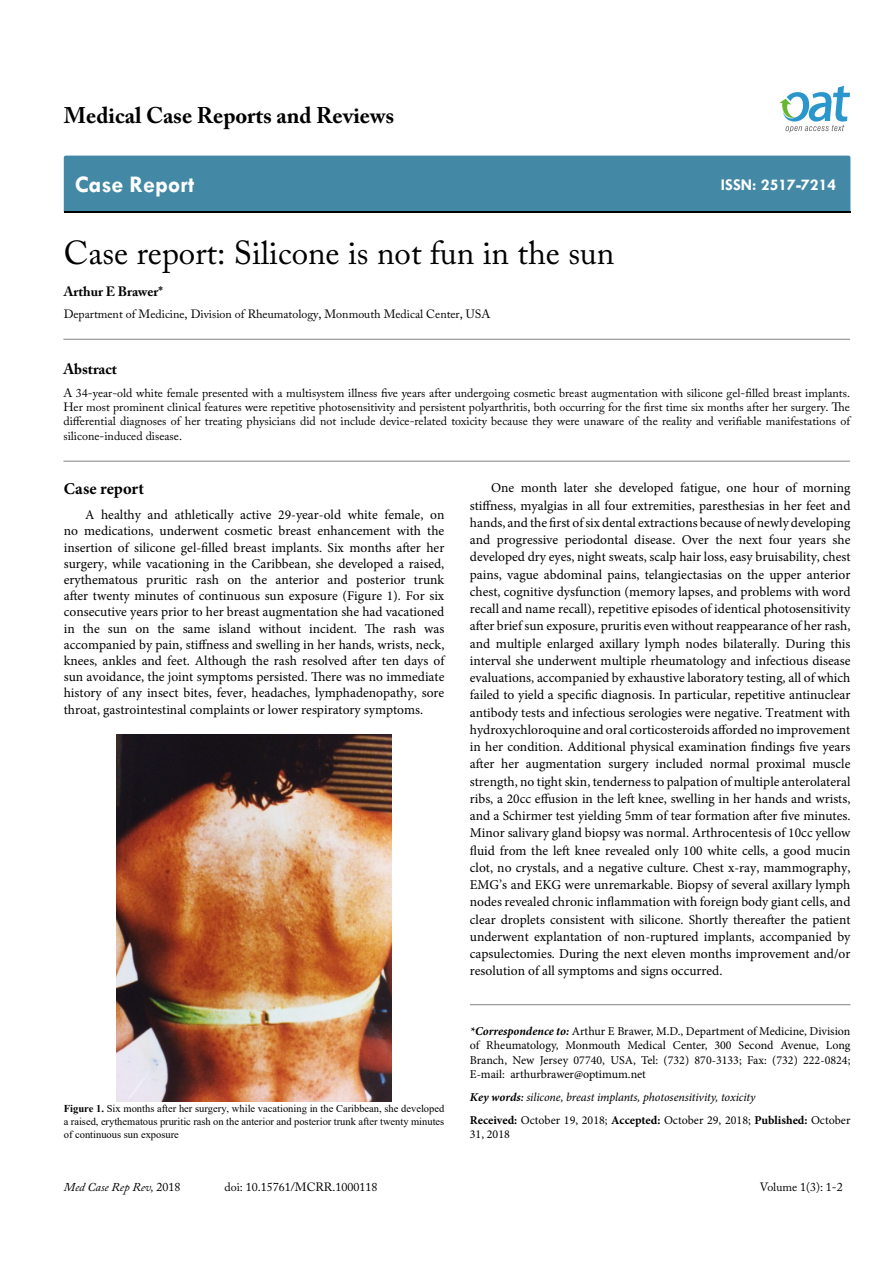
<style>
.page{position:relative;width:893px;height:1263px;background:#fff}
.page>*{position:absolute;margin:0;border:0;box-sizing:border-box;transform-origin:0 0}
.t1{font:33px "Adobe Caslon Pro";color:#000}
.t2{font:700 24px "Tw Cen";color:#fff}
.t3{font:700 22.5px "Adobe Caslon Pro";color:#000}
.t4{font:700 16.5px "Tw Cen";color:#fff}
.t5{font:700 16.5px "Minion Pro";letter-spacing:.005em;color:#000}
.t6{font:700 15px "Adobe Caslon Pro";color:#000}
.t7{font:13.5px/17.2px "Minion Pro";color:#000;text-align:justify}
.t8{font:700 13.5px "Adobe Caslon Pro";color:#000}
.t9{font:12px/14.4px "Adobe Caslon Pro";color:#000;text-align:justify}
.t10{font:12px/14.4px "Minion Pro";color:#000;text-align:justify}
.t11{font:italic 12px/23px "Minion Pro";letter-spacing:-.01em;color:#000}
.t12{font:italic 12px "Adobe Caslon Pro";color:#000}
.t13{font:10.5px/12.6px "Times New Roman";color:#000;text-align:justify}
.s1{font-weight:700}
.s2{font-weight:700;font-style:italic}
.s3{font-weight:600}
.s4{font-weight:700;font-style:normal}
.s5{font-style:normal}
</style>
<div class="page">
<div style="left:64px;top:156px;width:786px;height:56px;background:#4389a5"></div>
<svg style="left:779px;top:86px;width:71px;height:47px"></svg>
<hr style="left:63px;top:461px;width:787px;height:1px;background:#808285">
<hr style="left:63px;top:339px;width:787px;height:1px;background:#808285">
<hr style="left:470px;top:1004px;width:380px;height:1px;background:#808285">
<img style="left:117px;top:735px;width:275px;height:366px">
<h3 class="t3" style="left:64px;top:102px;width:332px">Medical Case Reports and Reviews</h3>
<h2 class="t2" style="left:75px;top:170px;width:121px">Case Report</h2>
<h1 class="t1" style="left:64px;top:233px;width:552px">Case report: Silicone is not fun in the sun</h1>
<p class="t8" style="left:64px;top:283px;width:101px">Arthur E Brawer*</p>
<p class="t9" style="left:64px;top:307px;width:428px">Department of Medicine, Division of Rheumatology, Monmouth Medical Center, USA</p>
<p class="t4" style="left:721px;top:175px;width:117px">ISSN: 2517-7214</p>
<p class="t6" style="left:63px;top:360px;width:55px">Abstract</p>
<p class="t9" style="left:63px;top:385px;width:788px">A 34-year-old white female presented with a multisystem illness five years after undergoing cosmetic breast augmentation with silicone gel-filled breast implants.<br>Her most prominent clinical features were repetitive photosensitivity and persistent polyarthritis, both occurring for the first time six months after her surgery. The differential diagnoses of her treating physicians did not include device-related toxicity because they were unaware of the reality and verifiable manifestations of silicone-induced disease.</p>
<p class="t5" style="left:64px;top:478px;width:82px">Case report</p>
<p class="t7" style="left:64px;top:507px;width:382px;line-height:16.2px;text-indent:21px">A healthy and athletically active 29-year-old white female, on no medications, underwent cosmetic breast enhancement with the insertion of silicone gel-filled breast implants. Six months after her surgery, while vacationing in the Caribbean, she developed a raised, erythematous pruritic rash on the anterior and posterior trunk after twenty minutes of continuous sun exposure (Figure 1). For six consecutive years prior to her breast augmentation she had vacationed in the sun on the same island without incident. The rash was accompanied by pain, stiffness and swelling in her hands, wrists, neck, knees, ankles and feet. Although the rash resolved after ten days of sun avoidance, the joint symptoms persisted. There was no immediate history of any insect bites, fever, headaches, lymphadenopathy, sore throat, gastrointestinal complaints or lower respiratory symptoms.</p>
<p class="t13" style="left:64px;top:1102px;width:382px"><span class="s1">Figure 1.</span> Six months after her surgery, while vacationing in the Caribbean, she developed a raised, erythematous pruritic rash on the anterior and posterior trunk after twenty minutes of continuous sun exposure</p>
<p class="t7" style="left:470px;top:479px;width:382px;text-indent:21px">One month later she developed fatigue, one hour of morning stiffness, myalgias in all four extremities, paresthesias in her feet and hands, and the first of six dental extractions because of newly developing and progressive periodontal disease. Over the next four years she developed dry eyes, night sweats, scalp hair loss, easy bruisability, chest pains, vague abdominal pains, telangiectasias on the upper anterior chest, cognitive dysfunction (memory lapses, and problems with word recall and name recall), repetitive episodes of identical photosensitivity after brief sun exposure, pruritis even without reappearance of her rash, and multiple enlarged axillary lymph nodes bilaterally. During this interval she underwent multiple rheumatology and infectious disease evaluations, accompanied by exhaustive laboratory testing, all of which failed to yield a specific diagnosis. In particular, repetitive antinuclear antibody tests and infectious serologies were negative. Treatment with hydroxychloroquine and oral corticosteroids afforded no improvement in her condition. Additional physical examination findings five years after her augmentation surgery included normal proximal muscle strength, no tight skin, tenderness to palpation of multiple anterolateral ribs, a 20cc effusion in the left knee, swelling in her hands and wrists, and a Schirmer test yielding 5mm of tear formation after five minutes.<br>Minor salivary gland biopsy was normal. Arthrocentesis of 10cc yellow fluid from the left knee revealed only 100 white cells, a good mucin clot, no crystals, and a negative culture. Chest x-ray, mammography, EMG’s and EKG were unremarkable. Biopsy of several axillary lymph nodes revealed chronic inflammation with foreign body giant cells, and clear droplets consistent with silicone. Shortly thereafter the patient underwent explantation of non-ruptured implants, accompanied by capsulectomies. During the next eleven months improvement and/or resolution of all symptoms and signs occurred.</p>
<p class="t10" style="left:470px;top:1024px;width:382px"><span class="s2">*Correspondence to:</span> Arthur E Brawer, M.D., Department of Medicine, Division of Rheumatology, Monmouth Medical Center, 300 Second Avenue, Long Branch, New Jersey 07740, USA, Tel: (732) 870-3133; Fax: (732) 222-0824; E-mail: arthurbrawer@optimum.net</p>
<p class="t11" style="left:470px;top:1085px;width:382px"><span class="s1">Key words</span><span class="s3">:</span> silicone, breast implants, photosensitivity, toxicity<br><span class="s4">Received:</span> <span class="s5">October 19, 2018;</span> <span class="s4">Accepted:</span> <span class="s5">October 29, 2018;</span> <span class="s4">Published:</span> <span class="s5">October</span></p>
<p class="t10" style="left:470px;top:1127px;width:42px">31, 2018</p>
<p class="t12" style="left:64px;top:1180px;width:118px">Med Case Rep Rev, <span class="s5">2018</span></p>
<p class="t9" style="left:224px;top:1180px;width:155px">doi: 10.15761/MCRR.1000118</p>
<p class="t9" style="left:760px;top:1180px;width:84px">Volume 1(3): 1-2</p>
</div>
